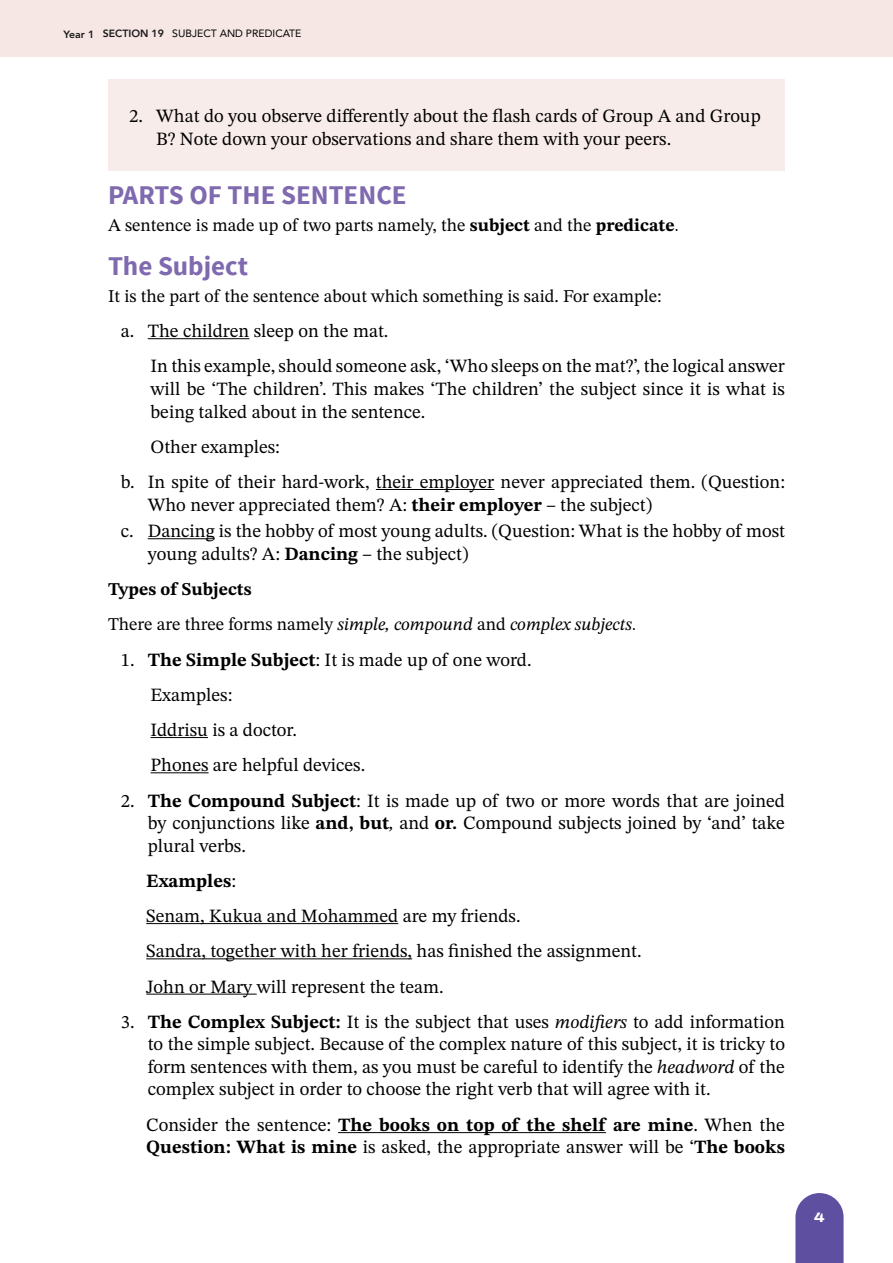
<style>
.page{position:relative;width:893px;height:1263px;background:#fff}
.page>*{position:absolute;margin:0;border:0;box-sizing:border-box;transform-origin:0 0}
.t1{font:700 27px "Source Sans Pro";color:#7f6aaf}
.t2{font:18.75px/22.5px "STIX Two Text";color:#000}
.t3{font:18px "STIX Two Text";color:#000}
.t4{font:italic 18px/35.2px "STIX Two Text";color:#000}
.t5{font:800 13.5px "Archivo Expanded";color:#fff}
.t6{font:10.5px "Avenir LT Std";color:#000}
.s1{font-family:"Avenir";font-weight:800;color:#1a1a1a}
.s2{font-weight:700}
.s3{font-family:"Times New Roman"}
.s4{font-weight:700;font-style:normal}
.s5{font-style:normal}
.s6{font-family:"Times New Roman";font-style:normal}
.s7{font-style:italic}
</style>
<div class="page">
<svg style="left:795px;top:1193px;width:49px;height:70px;background:#6d5fa9"></svg>
<div style="left:0;top:0;width:893px;height:57px;background:#f6e6e4"></div>
<div style="left:108px;top:79px;width:677px;height:92px;background:#f8ecea"></div>
<hr style="left:148px;top:338px;width:101px;height:1px;background:#000">
<hr style="left:376px;top:489px;width:118px;height:1px;background:#000">
<hr style="left:148px;top:538px;width:67px;height:1px;background:#000">
<hr style="left:151px;top:737px;width:57px;height:1px;background:#000">
<hr style="left:151px;top:772px;width:58px;height:1px;background:#000">
<hr style="left:146px;top:923px;width:252px;height:1px;background:#000">
<hr style="left:146px;top:958px;width:266px;height:1px;background:#000">
<hr style="left:146px;top:994px;width:111px;height:1px;background:#000">
<hr style="left:338px;top:1132px;width:268px;height:1px;background:#000">
<p class="t6" style="left:64px;top:28px;width:239px"><span class="s1">Year 1 SECTION 19</span> SUBJECT AND PREDICATE</p>
<p class="t2" style="left:156px;top:105px;width:606px;text-indent:-27px">2. What do you observe differently about the flash cards of Group A and Group<br>B? Note down your observations and share them with your peers.</p>
<h1 class="t1" style="left:108px;top:178px;width:300px">PARTS OF THE SENTENCE</h1>
<p class="t3" style="left:108px;top:212px;width:573px">A sentence is made up of two parts namely, the <span class="s2">subject</span> and the <span class="s2">predicate</span><span class="s3">.</span></p>
<h1 class="t1" style="left:108px;top:249px;width:142px">The Subject</h1>
<p class="t3" style="left:108px;top:283px;width:555px">It is the part of the sentence about which something is said. For example:</p>
<p class="t2" style="left:151px;top:313px;width:636px;line-height:35.2px;text-indent:-30px">a. The children sleep on the mat.<br>In this example, should someone ask, ‘Who sleeps on the mat?’, the logical answer</p>
<p class="t2" style="left:151px;top:377px;width:636px">will be ‘The children’. This makes ‘The children’ the subject since it is what is being talked about in the sentence.</p>
<p class="t2" style="left:121px;top:429px;width:666px;line-height:35.2px;text-indent:30px">Other examples:<br>b. In spite of their hard-work, their employer never appreciated them. (Question:</p>
<p class="t2" style="left:121px;top:491px;width:666px;line-height:26.7px;text-indent:27px">Who never appreciated them? A: <span class="s2">their employer</span> – the subject)<br>c. Dancing is the hobby of most young adults. (Question: What is the hobby of most</p>
<p class="t2" style="left:148px;top:542px;width:322px">young adults? A: <span class="s2">Dancing</span> – the subject)</p>
<p class="t4" style="left:108px;top:571px;width:530px"><span class="s4">Types of Subjects<br></span><span class="s5">There are three forms namely</span> simple, compound <span class="s5">and</span> complex subjects<span class="s6">.</span></p>
<p class="t2" style="left:151px;top:642px;width:383px;line-height:35.2px;text-indent:-30px">1. <span class="s2">The Simple Subject</span>: It is made up of one word.<br>Examples:<br>Iddrisu is a doctor.<br>Phones are helpful devices.</p>
<p class="t2" style="left:148px;top:789px;width:639px;text-align:justify;text-indent:-27px">2. <span class="s2">The Compound Subject</span>: It is made up of two or more words that are joined by conjunctions like <span class="s2">and, but</span><span class="s7">,</span> and <span class="s2">or.</span> Compound subjects joined by ‘and’ take plural verbs.</p>
<p class="t2" style="left:146px;top:863px;width:497px;line-height:35.2px"><span class="s2">Examples</span>:<br>Senam, Kukua and Mohammed are my friends.<br>Sandra, together with her friends, has finished the assignment.<br>John or Mary will represent the team.</p>
<p class="t2" style="left:148px;top:1010px;width:639px;text-align:justify;text-indent:-27px">3. <span class="s2">The Complex Subject:</span> It is the subject that uses <span class="s7">modifiers</span> to add information to the simple subject. Because of the complex nature of this subject, it is tricky to form sentences with them, as you must be careful to identify the <span class="s7">headword</span> of the complex subject in order to choose the right verb that will agree with it.</p>
<p class="t2" style="left:146px;top:1113px;width:640px">Consider the sentence: <span class="s2">The books on top of the shelf are mine</span>. When the<br><span class="s2">Question: What is mine</span> is asked, the appropriate answer will be ‘<span class="s2">The books</span></p>
<p class="t5" style="left:814px;top:1207px;width:12px">4</p>
</div>
